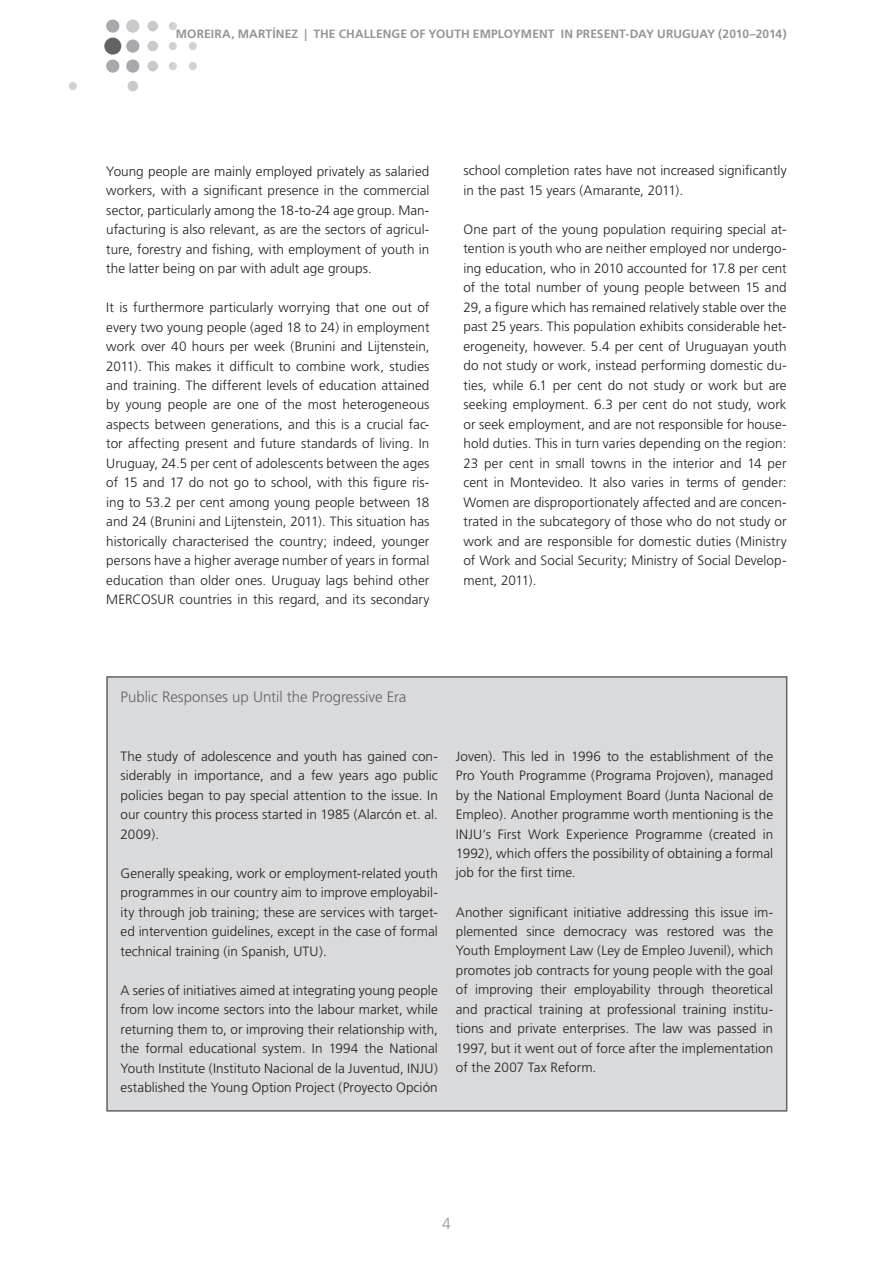
<style>
.page{position:relative;width:893px;height:1263px;background:#fff}
.page>*{position:absolute;margin:0;border:0;box-sizing:border-box;transform-origin:0 0}
.t1{font:300 15.75px "Frutiger";color:#939598}
.t2{font:300 15px "Frutiger";color:#636366}
.t3{font:300 13.5px/19.5px "Frutiger";letter-spacing:.005em;color:#231f20;text-align:justify}
.t4{font:700 12px "Frutiger";letter-spacing:.01em;color:#939598}
</style>
<div class="page">
<div style="left:104px;top:38px;width:17px;height:17px;background:#636366;border-radius:50%"></div>
<div style="left:69px;top:82px;width:8px;height:8px;background:#d1d2d4;border-radius:50%"></div>
<div style="left:127px;top:81px;width:11px;height:10px;background:#c9cacc;border-radius:50%"></div>
<div style="left:169px;top:22px;width:8px;height:8px;background:#d1d2d4;border-radius:50%"></div>
<div style="left:147px;top:21px;width:11px;height:10px;background:#c9cacc;border-radius:50%"></div>
<div style="left:189px;top:42px;width:8px;height:8px;background:#d1d2d4;border-radius:50%"></div>
<div style="left:169px;top:42px;width:8px;height:8px;background:#d1d2d4;border-radius:50%"></div>
<div style="left:147px;top:41px;width:11px;height:10px;background:#c9cacc;border-radius:50%"></div>
<div style="left:189px;top:62px;width:8px;height:8px;background:#d1d2d4;border-radius:50%"></div>
<div style="left:169px;top:62px;width:8px;height:8px;background:#d1d2d4;border-radius:50%"></div>
<div style="left:147px;top:61px;width:11px;height:10px;background:#c9cacc;border-radius:50%"></div>
<div style="left:126px;top:20px;width:13px;height:13px;background:#c9cacc;border-radius:50%"></div>
<div style="left:106px;top:20px;width:13px;height:13px;background:#a8a9ad;border-radius:50%"></div>
<div style="left:126px;top:39px;width:13px;height:14px;background:#a8a9ad;border-radius:50%"></div>
<div style="left:126px;top:59px;width:13px;height:14px;background:#a8a9ad;border-radius:50%"></div>
<div style="left:106px;top:59px;width:13px;height:14px;background:#a8a9ad;border-radius:50%"></div>
<div style="left:107px;top:677px;width:680px;height:434px;background:#d9dadc"></div>
<div style="left:106px;top:676px;width:681px;height:436px;border:2px solid #636366"></div>
<p class="t4" style="left:176px;top:27px;width:612px">MOREIRA, MARTÍNEZ | THE CHALLENGE OF YOUTH EMPLOYM ENT IN PRESENT-DAY U RUGUAY (2010–2014)</p>
<p class="t3" style="left:106px;top:161px;width:325px">Young people are mainly employed privately as salaried workers, with a significant presence in the commercial sector, particularly among the 18-to-24 age group. Man&shy;ufacturing is also relevant, as are the sectors of agricul&shy;ture, forestry and fishing, with employment of youth in the latter being on par with adult age groups.</p>
<p class="t3" style="left:106px;top:298px;width:325px">It is furthermore particularly worrying that one out of every two young people (aged 18 to 24) in employment work over 40 hours per week (Brunini and Lijtenstein, 2011). This makes it difficult to combine work, studies and training. The different levels of education attained by young people are one of the most heterogeneous aspects between generations, and this is a crucial fac&shy;tor affecting present and future standards of living. In Uruguay, 24.5 per cent of adolescents between the ages of 15 and 17 do not go to school, with this figure ris&shy;ing to 53.2 per cent among young people between 18 and 24 (Brunini and Lijtenstein, 2011). This situation has historically characterised the country; indeed, younger persons have a higher average number of years in formal education than older ones. Uruguay lags behind other MERCOSUR countries in this regard, and its secondary</p>
<p class="t3" style="left:463px;top:161px;width:325px">school completion rates have not increased significantly in the past 15 years (Amarante, 2011).</p>
<p class="t3" style="left:463px;top:220px;width:325px">One part of the young population requiring special at&shy;tention is youth who are neither employed nor undergo&shy;ing education, who in 2010 accounted for 17.8 per cent of the total number of young people between 15 and 29, a figure which has remained relatively stable over the past 25 years. This population exhibits considerable het&shy;erogeneity, however. 5.4 per cent of Uruguayan youth do not study or work, instead performing domestic du&shy;ties, while 6.1 per cent do not study or work but are seeking employment. 6.3 per cent do not study, work or seek employment, and are not responsible for house&shy;hold duties. This in turn varies depending on the region:<br>23 per cent in small towns in the interior and 14 per cent in Montevideo. It also varies in terms of gender:<br>Women are disproportionately affected and are concen&shy;trated in the subcategory of those who do not study or work and are responsible for domestic duties (Ministry of Work and Social Security; Ministry of Social Develop&shy;ment, 2011).</p>
<p class="t2" style="left:121px;top:688px;width:287px">Public Responses up Until the Progressive Era</p>
<p class="t3" style="left:121px;top:746px;width:319px">The study of adolescence and youth has gained con&shy;siderably in importance, and a few years ago public policies began to pay special attention to the issue. In our country this process started in 1985 (Alarcón et. al.<br>2009).</p>
<p class="t3" style="left:121px;top:863px;width:319px">Generally speaking, work or employment-related youth programmes in our country aim to improve employabil&shy;ity through job training; these are services with target&shy;ed intervention guidelines, except in the case of formal technical training (in Spanish, UTU).</p>
<p class="t3" style="left:121px;top:980px;width:319px">A series of initiatives aimed at integrating young people from low income sectors into the labour market, while returning them to, or improving their relationship with, the formal educational system. In 1994 the National Youth Institute (Instituto Nacional de la Juventud, INJU) established the Young Option Project (Proyecto Opción</p>
<p class="t3" style="left:456px;top:746px;width:319px">Joven). This led in 1996 to the establishment of the Pro Youth Programme (Programa Projoven), managed by the National Employment Board (Junta Nacional de Empleo). Another programme worth mentioning is the INJU’s First Work Experience Programme (created in 1992), which offers the possibility of obtaining a formal job for the first time.</p>
<p class="t3" style="left:456px;top:902px;width:319px">Another significant initiative addressing this issue im&shy;plemented since democracy was restored was the Youth Employment Law (Ley de Empleo Juvenil), which promotes job contracts for young people with the goal of improving their employability through theoretical and practical training at professional training institu&shy;tions and private enterprises. The law was passed in 1997, but it went out of force after the implementation of the 2007 Tax Reform.</p>
<p class="t1" style="left:442px;top:1214px;width:10px">4</p>
</div>
